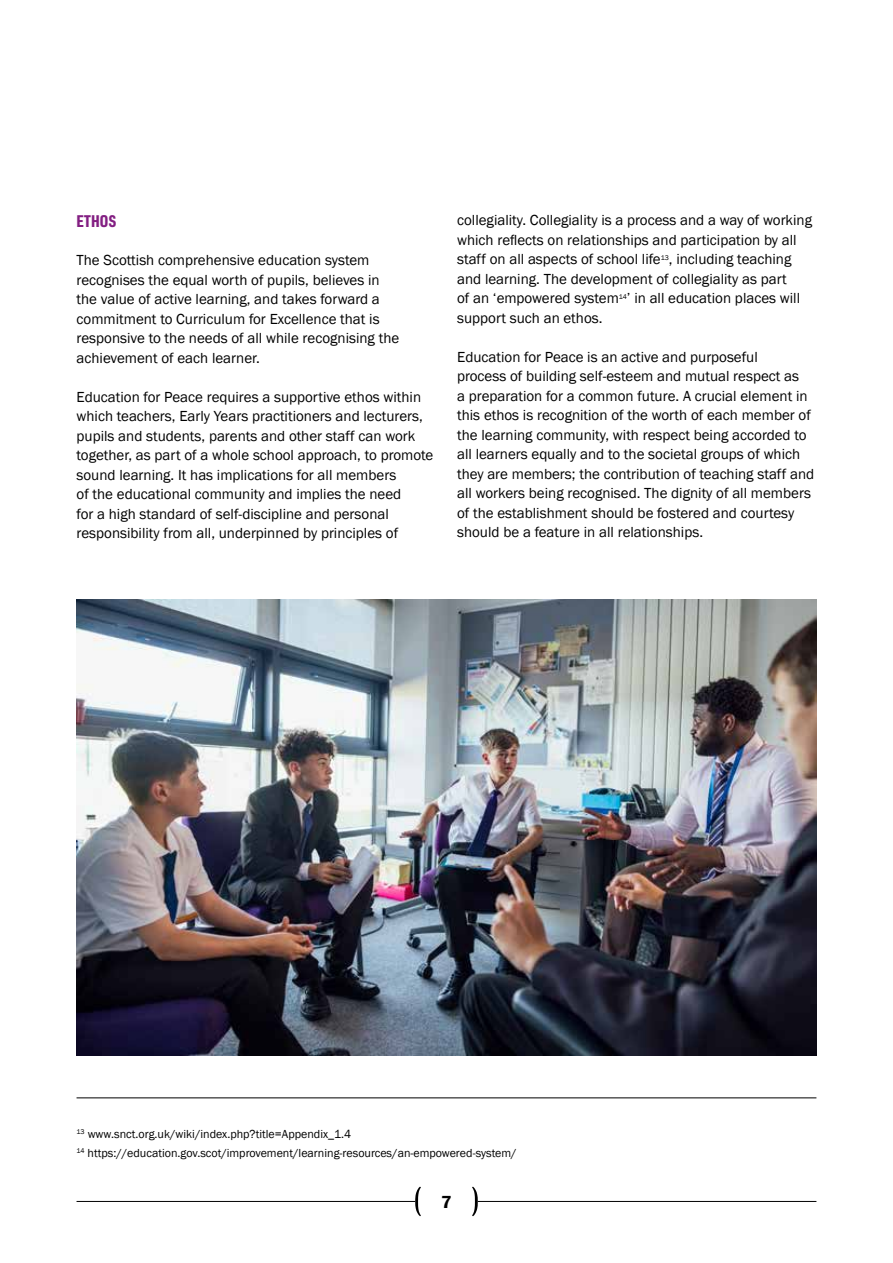
<style>
.page{position:relative;width:893px;height:1263px;background:#fff}
.page>*{position:absolute;margin:0;border:0;box-sizing:border-box;transform-origin:0 0}
.t1{font:600 18px "Franklin Gothic";color:#000}
.t2{font:900 16.5px "URWDIN Cond";letter-spacing:.015em;color:#831f82}
.t3{font:15px/19.5px "Franklin Gothic";color:#000}
.t4{font:12px/18.6px "Franklin Gothic";color:#000}
</style>
<div class="page">
<svg style="left:415px;top:1186px;width:6px;height:30px"></svg>
<svg style="left:472px;top:1186px;width:6px;height:30px"></svg>
<hr style="left:478px;top:1201px;width:338px;height:1px;background:#000">
<hr style="left:77px;top:1201px;width:338px;height:1px;background:#000">
<hr style="left:77px;top:1097px;width:739px;height:1px;background:#000">
<img style="left:77px;top:600px;width:739px;height:455px">
<p class="t2" style="left:77px;top:209px;width:41px">ETHOS</p>
<p class="t3" style="left:77px;top:251px;width:324px">The Scottish comprehensive education system recognises the equal worth of pupils, believes in the value of active learning, and takes forward a commitment to Curriculum for Excellence that is responsive to the needs of all while recognising the achievement of each learner.</p>
<p class="t3" style="left:77px;top:387px;width:358px">Education for Peace requires a supportive ethos within which teachers, Early Years practitioners and lecturers, pupils and students, parents and other staff can work together, as part of a whole school approach, to promote sound learning. It has implications for all members<br>of the educational community and implies the need<br>for a high standard of self-discipline and personal responsibility from all, underpinned by principles of</p>
<p class="t3" style="left:457px;top:211px;width:356px">collegiality. Collegiality is a process and a way of working which reflects on relationships and participation by all staff on all aspects of school life<sup>13</sup>, including teaching and learning. The development of collegiality as part<br>of an ‘empowered system<sup>14</sup>’ in all education places will support such an ethos.</p>
<p class="t3" style="left:457px;top:347px;width:359px">Education for Peace is an active and purposeful<br>process of building self-esteem and mutual respect as<br>a preparation for a common future. A crucial element in this ethos is recognition of the worth of each member of the learning community, with respect being accorded to all learners equally and to the societal groups of which they are members; the contribution of teaching staff and all workers being recognised. The dignity of all members of the establishment should be fostered and courtesy should be a feature in all relationships.</p>
<p class="t4" style="left:77px;top:1125px;width:442px"><sup>13</sup> www.snct.org.uk/wiki/index.php?title=Appendix_1.4<br><sup>14</sup> https://education.gov.scot/improvement/learning-resources/an-empowered-system/</p>
<p class="t1" style="left:441px;top:1191px;width:12px">7</p>
</div>
